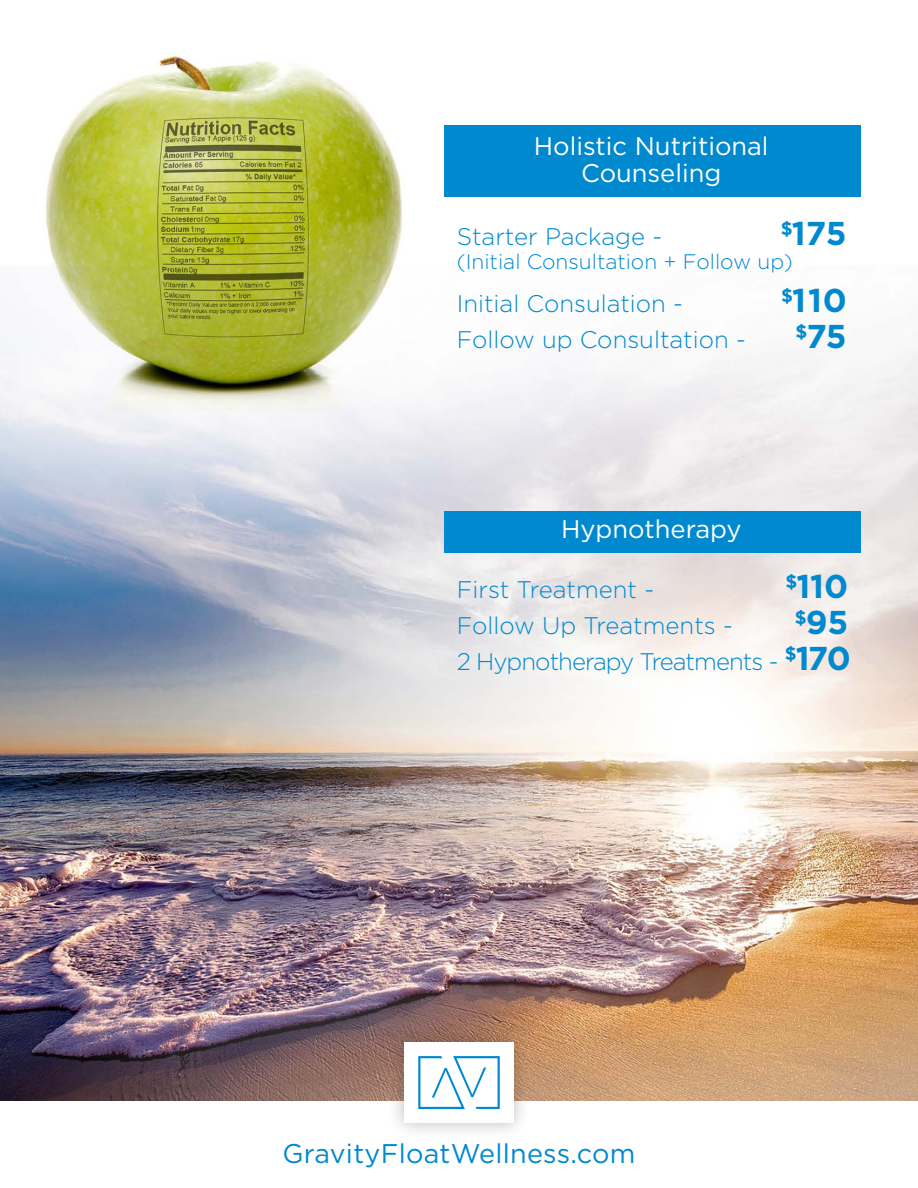
<style>
.page{position:relative;width:918px;height:1188px;background:#fff}
.page>*{position:absolute;margin:0;border:0;box-sizing:border-box;transform-origin:0 0}
.t1{font:700 33px "Gotham";color:#0089cf}
.t2{font:27px "Gotham";letter-spacing:.01em;color:#0089cf}
.t3{font:25.5px/27px "Gotham";color:#fff;text-align:center}
.t4{font:300 24px "Gotham";color:#0089cf}
.t5{font:300 24px "Gotham";letter-spacing:-.04em;color:#0089cf}
.t6{font:300 21px "Gotham";color:#0089cf}
.s1{font-weight:700;font-size:33px}
</style>
<div class="page">
<img style="left:0;top:54px;width:918px;height:1046px">
<div style="left:387px;top:1025px;width:144px;height:115px;background:#231f20;opacity:.3"></div>
<div style="left:404px;top:1042px;width:110px;height:81px;background:#fff"></div>
<svg style="left:418px;top:1056px;width:82px;height:53px"></svg>
<div style="left:444px;top:125px;width:417px;height:72px;background:#0089cf"></div>
<div style="left:444px;top:511px;width:417px;height:41px;background:#0089cf"></div>
<p class="t3" style="left:534px;top:132px;width:236px">Holistic Nutritional<br>Counseling</p>
<p class="t4" style="left:457px;top:222px;width:207px">Starter Package -</p>
<p class="t1" style="left:781px;top:212px;width:67px"><sup>$</sup>175</p>
<p class="t6" style="left:457px;top:249px;width:337px">(Initial Consultation + Follow up)</p>
<p class="t4" style="left:457px;top:289px;width:228px">Initial Consulation -</p>
<p class="t1" style="left:781px;top:279px;width:67px"><sup>$</sup>110</p>
<p class="t4" style="left:457px;top:325px;width:291px">Follow up Consultation -</p>
<p class="t1" style="left:795px;top:315px;width:53px"><sup>$</sup>75</p>
<p class="t3" style="left:561px;top:515px;width:182px">Hypnotherapy</p>
<p class="t4" style="left:457px;top:575px;width:199px">First Treatment -</p>
<p class="t1" style="left:785px;top:565px;width:64px"><sup>$</sup>110</p>
<p class="t4" style="left:457px;top:611px;width:278px">Follow Up Treatments -</p>
<p class="t1" style="left:795px;top:601px;width:55px"><sup>$</sup>95</p>
<p class="t5" style="left:457px;top:647px;width:396px">2 Hypnotherapy Treatments - <sup>$</sup><span class="s1">170</span></p>
<p class="t2" style="left:283px;top:1137px;width:354px">GravityFloatWellness.com</p>
</div>
